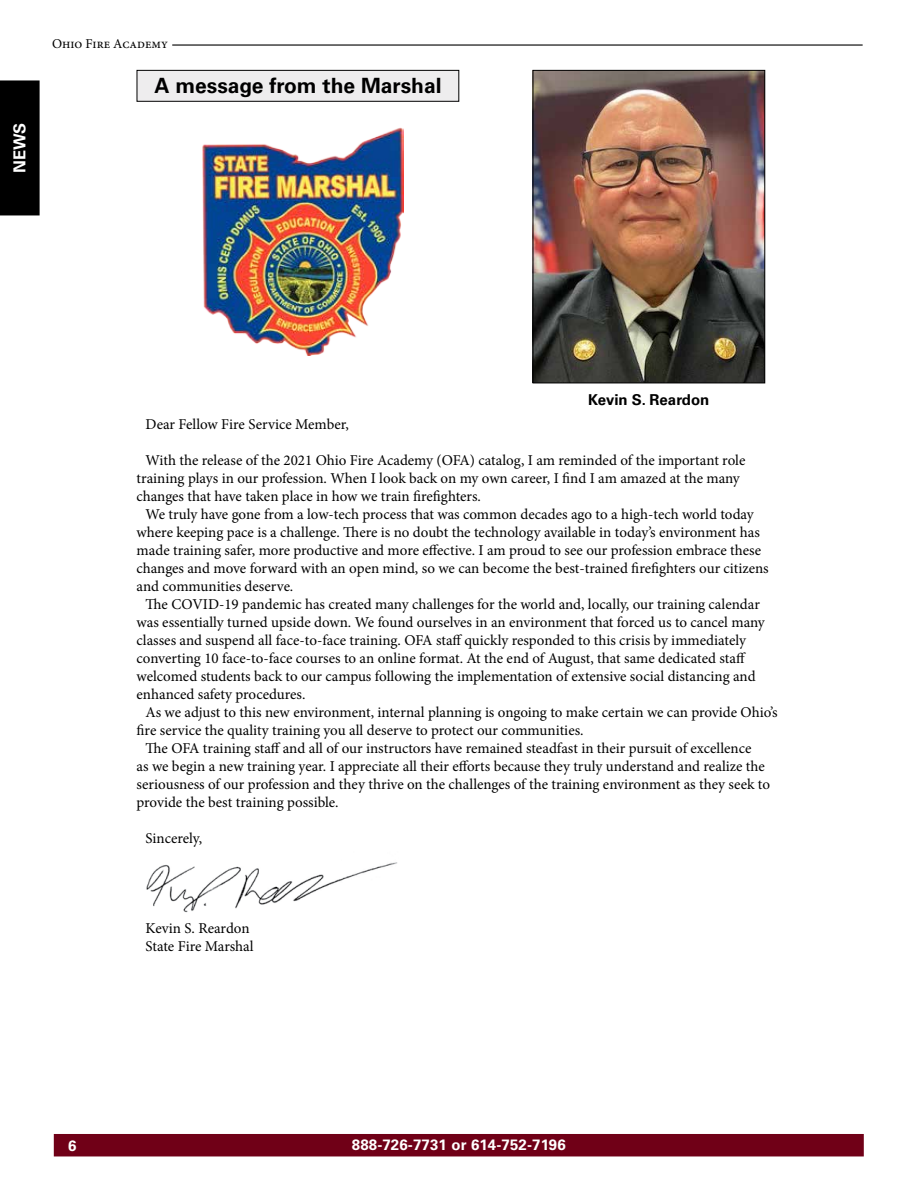
<style>
.page{position:relative;width:918px;height:1188px;background:#fff}
.page>*{position:absolute;margin:0;border:0;box-sizing:border-box;transform-origin:0 0}
.t1{font:700 21px "Univers";color:#000}
.t2{font:700 16.5px "Univers";color:#fff}
.t3{font:15px/18px "Minion Pro";letter-spacing:-.005em;color:#000}
.t4{font:700 15px "Univers";letter-spacing:.01em;color:#fff}
.t5{font:700 15px "Univers";color:#000}
.t6{font:13.5px "Minion Pro";color:#000}
</style>
<div class="page">
<img style="left:146px;top:862px;width:251px;height:51px">
<img style="left:202px;top:127px;width:202px;height:228px">
<div style="left:54px;top:1134px;width:810px;height:22px;background:#700017"></div>
<hr style="left:172px;top:44px;width:691px;height:2px;background:#000">
<div style="left:0;top:80px;width:40px;height:135px;background:#000"></div>
<img style="left:535px;top:72px;width:228px;height:309px">
<div style="left:533px;top:70px;width:232px;height:313px;border:1px solid #000"></div>
<div style="left:137px;top:70px;width:322px;height:31px;background:#eeedee"></div>
<div style="left:137px;top:70px;width:322px;height:31px;border:1px solid #000"></div>
<p class="t2" style="left:10px;top:173px;width:52px;rotate:-90deg">NEWS</p>
<p class="t6" style="left:52px;top:35px;width:118px">Ohio Fire Academy</p>
<h1 class="t1" style="left:154px;top:73px;width:289px">A message from the Marshal</h1>
<p class="t5" style="left:588px;top:391px;width:123px">Kevin S. Reardon</p>
<p class="t3" style="left:146px;top:415px;width:205px">Dear Fellow Fire Service Member,</p>
<p class="t3" style="left:146px;top:451px;width:601px">With the release of the 2021 Ohio Fire Academy (OFA) catalog, I am reminded of the important role</p>
<p class="t3" style="left:137px;top:469px;width:605px">training plays in our profession. When I look back on my own career, I find I am amazed at the many</p>
<p class="t3" style="left:137px;top:487px;width:346px">changes that have taken place in how we train firefighters.</p>
<p class="t3" style="left:146px;top:505px;width:610px">We truly have gone from a low-tech process that was common decades ago to a high-tech world today</p>
<p class="t3" style="left:137px;top:523px;width:625px">where keeping pace is a challenge. There is no doubt the technology available in today’s environment has</p>
<p class="t3" style="left:137px;top:541px;width:626px">made training safer, more productive and more effective. I am proud to see our profession embrace these</p>
<p class="t3" style="left:137px;top:559px;width:634px">changes and move forward with an open mind, so we can become the best-trained firefighters our citizens</p>
<p class="t3" style="left:137px;top:577px;width:158px">and communities deserve.</p>
<p class="t3" style="left:146px;top:595px;width:616px">The COVID-19 pandemic has created many challenges for the world and, locally, our training calendar</p>
<p class="t3" style="left:137px;top:613px;width:630px">was essentially turned upside down. We found ourselves in an environment that forced us to cancel many</p>
<p class="t3" style="left:137px;top:631px;width:611px">classes and suspend all face-to-face training. OFA staff quickly responded to this crisis by immediately</p>
<p class="t3" style="left:137px;top:649px;width:611px">converting 10 face-to-face courses to an online format. At the end of August, that same dedicated staff</p>
<p class="t3" style="left:137px;top:667px;width:621px">welcomed students back to our campus following the implementation of extensive social distancing and</p>
<p class="t3" style="left:137px;top:685px;width:170px">enhanced safety procedures.</p>
<p class="t3" style="left:146px;top:703px;width:634px">As we adjust to this new environment, internal planning is ongoing to make certain we can provide Ohio’s</p>
<p class="t3" style="left:137px;top:721px;width:449px">fire service the quality training you all deserve to protect our communities.</p>
<p class="t3" style="left:146px;top:739px;width:607px">The OFA training staff and all of our instructors have remained steadfast in their pursuit of excellence</p>
<p class="t3" style="left:137px;top:757px;width:630px">as we begin a new training year. I appreciate all their efforts because they truly understand and realize the</p>
<p class="t3" style="left:137px;top:775px;width:635px">seriousness of our profession and they thrive on the challenges of the training environment as they seek to</p>
<p class="t3" style="left:137px;top:793px;width:204px">provide the best training possible.</p>
<p class="t3" style="left:146px;top:829px;width:58px">Sincerely,</p>
<p class="t3" style="left:146px;top:919px;width:110px">Kevin S. Reardon<br>State Fire Marshal</p>
<p class="t4" style="left:68px;top:1137px;width:10px">6</p>
<p class="t4" style="left:352px;top:1136px;width:215px">888-726-7731 or 614-752-7196</p>
</div>
